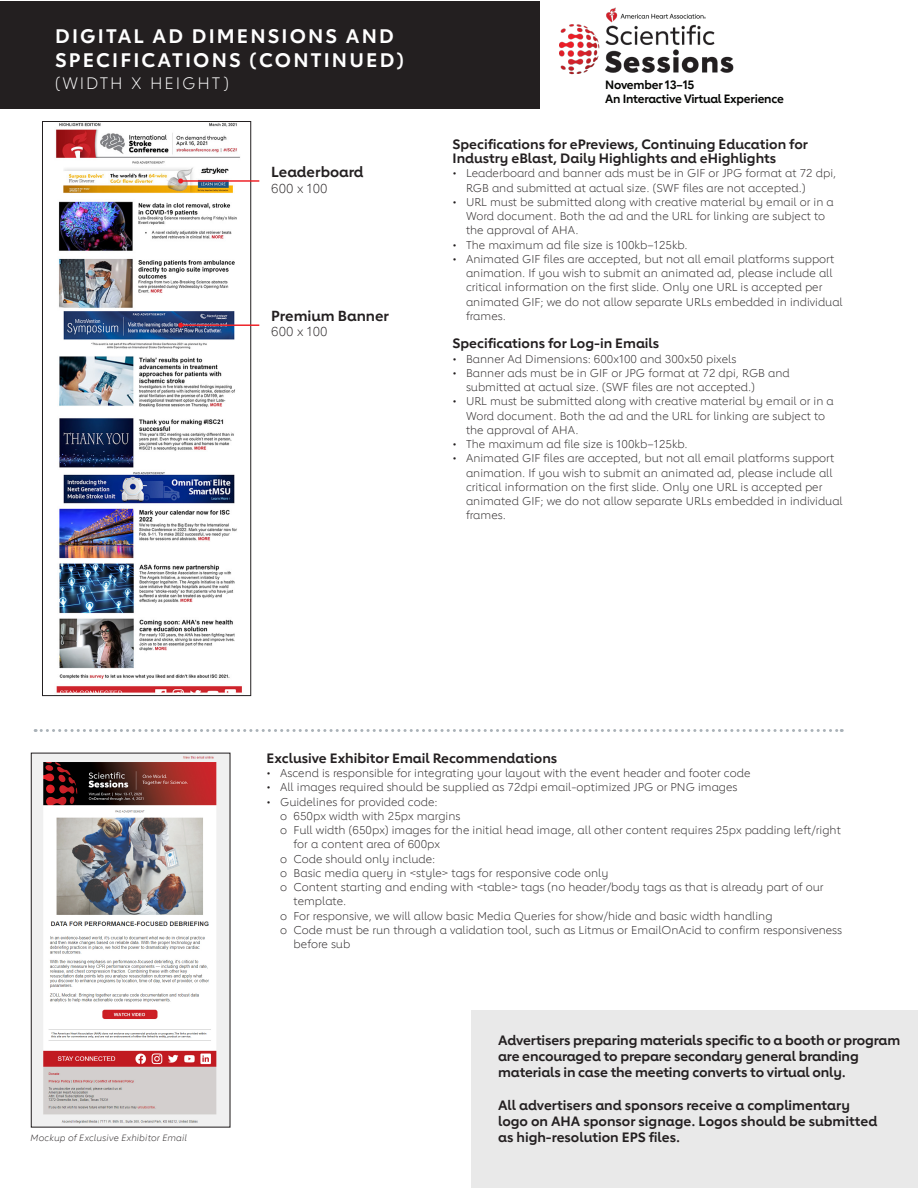
<style>
.page{position:relative;width:918px;height:1188px;background:#fff}
.page>*{position:absolute;margin:0;border:0;box-sizing:border-box;transform-origin:0 0}
.t1{font:700 19.5px "Lub Dub";letter-spacing:.11em;color:#fff}
.t2{font:300 16.5px "Lub Dub";letter-spacing:.11em;color:#fff}
.t3{font:700 14.55px "Lub Dub";color:#231f20}
.SPECS_subhead{font:700 13.5px/16.2px "Lub Dub";color:#231f20}
.SPECS_body{font:700 13.5px/16.2px "Lub Dub";letter-spacing:-.01em;color:#231f20}
.t4{font:300 12.9px "Lub Dub";color:#231f20}
.t5{font:700 12px "Lub Dub";letter-spacing:-.02em;color:#040503}
.t6{font:300 11.25px/14.2px "Lub Dub";color:#231f20}
.Body_Text{font:italic 300 9px "Lub Dub";letter-spacing:.02em;color:#231f20}
</style>
<div class="page">
<img style="left:33px;top:755px;width:195px;height:370px">
<div style="left:31px;top:753px;width:199px;height:374px;border:1px solid #231f20"></div>
<div style="left:0;top:1px;width:540px;height:108px;background:#231f20"></div>
<img style="left:56px;top:123px;width:186px;height:570px">
<div style="left:42px;top:121px;width:209px;height:575px;border:1px solid #231f20"></div>
<hr style="left:181px;top:180px;width:78px;height:2px;background:#ee1d23">
<svg style="left:178px;top:179px;width:5px;height:4px"></svg>
<hr style="left:181px;top:324px;width:78px;height:2px;background:#ee1d23">
<svg style="left:178px;top:323px;width:5px;height:5px"></svg>
<svg style="left:35px;top:729px;width:807px;height:3px"></svg>
<div style="left:471px;top:1010px;width:447px;height:178px;background:#e9e9e9"></div>
<img style="left:560px;top:7px;width:174px;height:68px">
<p class="t1" style="left:55px;top:25px;width:340px">DIGITAL AD DIMENSIONS AND</p>
<p class="t1" style="left:55px;top:48px;width:351px">SPECIFICATIONS (CONTINUED)</p>
<p class="t2" style="left:55px;top:74px;width:175px">(WIDTH X HEIGHT)</p>
<p class="t3" style="left:271px;top:163px;width:94px">Leaderboard</p>
<p class="t4" style="left:271px;top:181px;width:58px">600 x 100</p>
<p class="t3" style="left:271px;top:307px;width:119px">Premium Banner</p>
<p class="t4" style="left:271px;top:324px;width:58px">600 x 100</p>
<p class="t5" style="left:605px;top:77px;width:91px">November 13–15</p>
<p class="t5" style="left:605px;top:91px;width:180px">An Interactive Virtual Experience</p>
<p class="SPECS_subhead" style="left:453px;top:137px;width:357px;line-height:14.2px">Specifications for ePreviews, Continuing Education for<br>Industry eBlast, Daily Highlights and eHighlights</p>
<p class="t6" style="left:466px;top:166px;width:372px;text-indent:-14px">• Leaderboard and banner ads must be in GIF or JPG format at 72 dpi,<br>RGB and submitted at actual size. (SWF files are not accepted.)</p>
<p class="t6" style="left:466px;top:195px;width:369px;text-indent:-14px">• URL must be submitted along with creative material by email or in a<br>Word document. Both the ad and the URL for linking are subject to the approval of AHA.</p>
<p class="t6" style="left:453px;top:238px;width:237px">• The maximum ad file size is 100kb–125kb.</p>
<p class="t6" style="left:466px;top:252px;width:378px;text-indent:-14px">• Animated GIF files are accepted, but not all email platforms support animation. If you wish to submit an animated ad, please include all critical information on the first slide. Only one URL is accepted per animated GIF; we do not allow separate URLs embedded in individual frames.</p>
<p class="SPECS_subhead" style="left:453px;top:335px;width:208px">Specifications for Log-in Emails</p>
<p class="t6" style="left:453px;top:352px;width:285px">• Banner Ad Dimensions: 600x100 and 300x50 pixels</p>
<p class="t6" style="left:466px;top:366px;width:325px;text-indent:-14px">• Banner ads must be in GIF or JPG format at 72 dpi, RGB and submitted at actual size. (SWF files are not accepted.)</p>
<p class="t6" style="left:466px;top:394px;width:369px;text-indent:-14px">• URL must be submitted along with creative material by email or in a<br>Word document. Both the ad and the URL for linking are subject to the approval of AHA.</p>
<p class="t6" style="left:453px;top:437px;width:237px">• The maximum ad file size is 100kb–125kb.</p>
<p class="t6" style="left:466px;top:451px;width:378px;text-indent:-14px">• Animated GIF files are accepted, but not all email platforms support animation. If you wish to submit an animated ad, please include all critical information on the first slide. Only one URL is accepted per animated GIF; we do not allow separate URLs embedded in individual frames.</p>
<p class="Body_Text" style="left:31px;top:1132px;width:158px">Mockup of Exclusive Exhibitor Email</p>
<p class="SPECS_subhead" style="left:267px;top:750px;width:292px">Exclusive Exhibitor Email Recommendations</p>
<p class="t6" style="left:267px;top:766px;width:485px">• Ascend is responsible for integrating your layout with the event header and footer code</p>
<p class="t6" style="left:267px;top:780px;width:472px">• All images required should be supplied as 72dpi email-optimized JPG or PNG images</p>
<p class="t6" style="left:267px;top:795px;width:173px">• Guidelines for provided code:</p>
<p class="t6" style="left:280px;top:809px;width:182px">o 650px width with 25px margins</p>
<p class="t6" style="left:294px;top:823px;width:549px;text-indent:-14px">o Full width (650px) images for the initial head image, all other content requires 25px padding left/right for a content area of 600px</p>
<p class="t6" style="left:280px;top:852px;width:157px">o Code should only include:</p>
<p class="t6" style="left:280px;top:866px;width:330px">o Basic media query in &lt;style&gt; tags for responsive code only</p>
<p class="t6" style="left:294px;top:880px;width:531px;text-indent:-14px">o Content starting and ending with &lt;table&gt; tags (no header/body tags as that is already part of our template.</p>
<p class="t6" style="left:280px;top:909px;width:494px">o For responsive, we will allow basic Media Queries for show/hide and basic width handling</p>
<p class="t6" style="left:294px;top:923px;width:550px;text-indent:-14px">o Code must be run through a validation tool, such as Litmus or EmailOnAcid to confirm responsiveness before sub</p>
<p class="SPECS_body" style="left:498px;top:1032px;width:404px">Advertisers preparing materials specific to a booth or program are encouraged to prepare secondary general branding materials in case the meeting converts to virtual only.</p>
<p class="SPECS_subhead" style="left:498px;top:1096px;width:381px">All advertisers and sponsors receive a complimentary logo on AHA sponsor signage. Logos should be submitted as high-resolution EPS files.</p>
</div>
